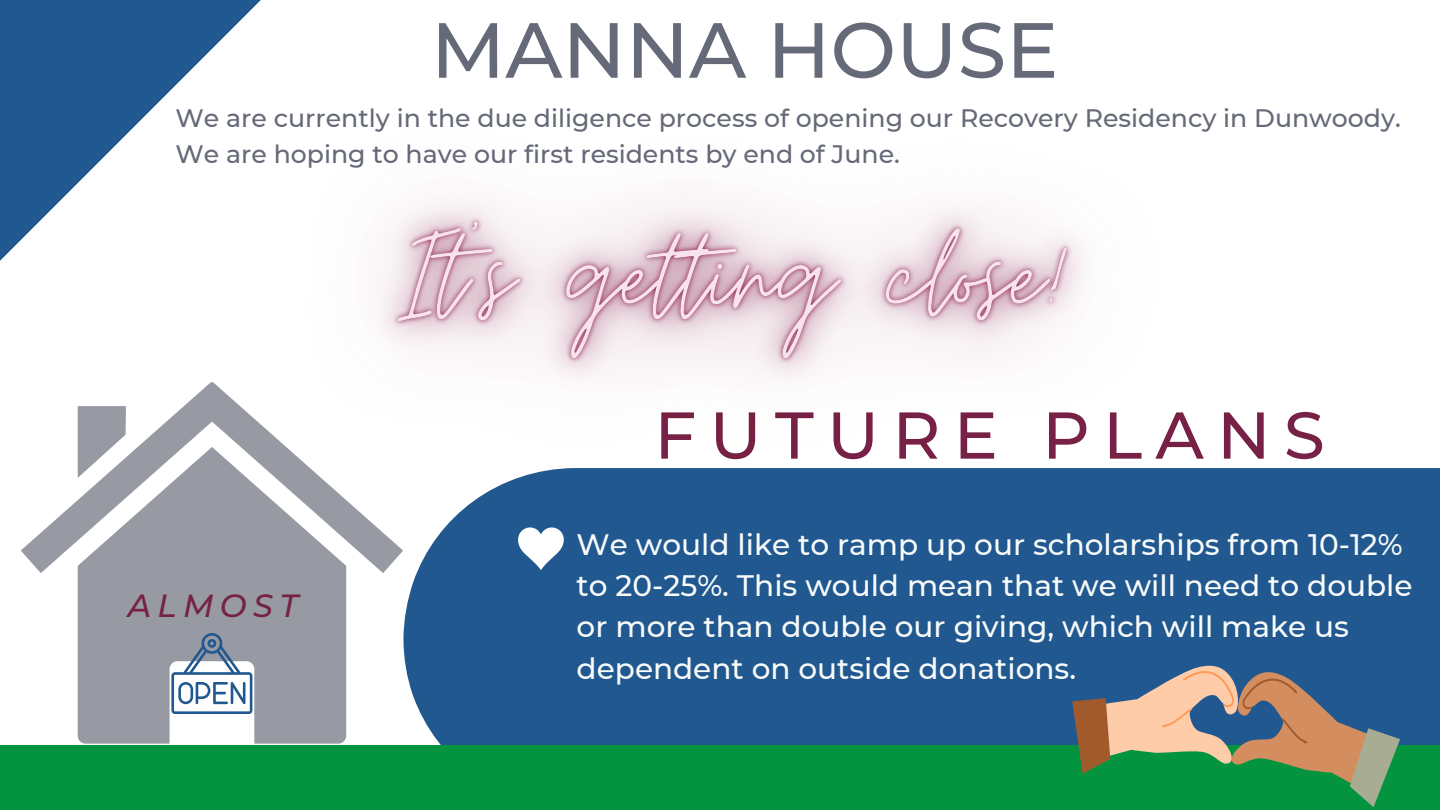
<style>
.page{position:relative;width:1440px;height:810px;background:#fff}
.page>*{position:absolute;margin:0;border:0;box-sizing:border-box;transform-origin:0 0}
.t1{font:500 78px "Montserrat";color:#656978}
.t2{font:500 66.1px "Montserrat";letter-spacing:.2em;color:#762145}
.t3{font:italic 500 32px "Montserrat";letter-spacing:.2em;color:#762145}
.t4{font:500 29.5px/41.2px "Montserrat";color:#f8fbfa}
.t5{font:500 25.2px/35.2px "Montserrat";color:#656978}
</style>
<div class="page">
<svg style="left:0;top:0;width:347px;height:610px"></svg>
<div style="left:403px;top:468px;width:1037px;height:277px;background:#20588f"></div>
<svg style="left:78px;top:573px;width:268px;height:171px;fill:#9799a3"></svg>
<svg style="left:21px;top:382px;width:382px;height:191px;fill:#9799a3"></svg>
<svg style="left:78px;top:406px;width:48px;height:72px"></svg>
<div style="left:0;top:745px;width:1440px;height:65px;background:#04943f"></div>
<svg style="left:518px;top:541px;width:46px;height:29px"></svg>
<svg style="left:1069px;top:659px;width:332px;height:148px"></svg>
<svg style="left:171px;top:633px;width:81px;height:81px"></svg>
<img style="left:220px;top:17px;width:1029px;height:524px">
<p class="t1" style="left:431px;top:2px;width:629px">MANNA HOUSE</p>
<p class="t5" style="left:176px;top:101px;width:1227px">We are currently in the due diligence process of opening our Recovery Residency in Dunwoody.<br>We are hoping to have our first residents by end of June.</p>
<p class="t3" style="left:128px;top:586px;width:172px">ALMOST</p>
<p class="t2" style="left:654px;top:395px;width:672px">FUTURE PLANS</p>
<p class="t4" style="left:577px;top:524px;width:837px">We would like to ramp up our scholarships from 10-12% to 20-25%. This would mean that we will need to double or more than double our giving, which will make us dependent on outside donations.</p>
</div>
